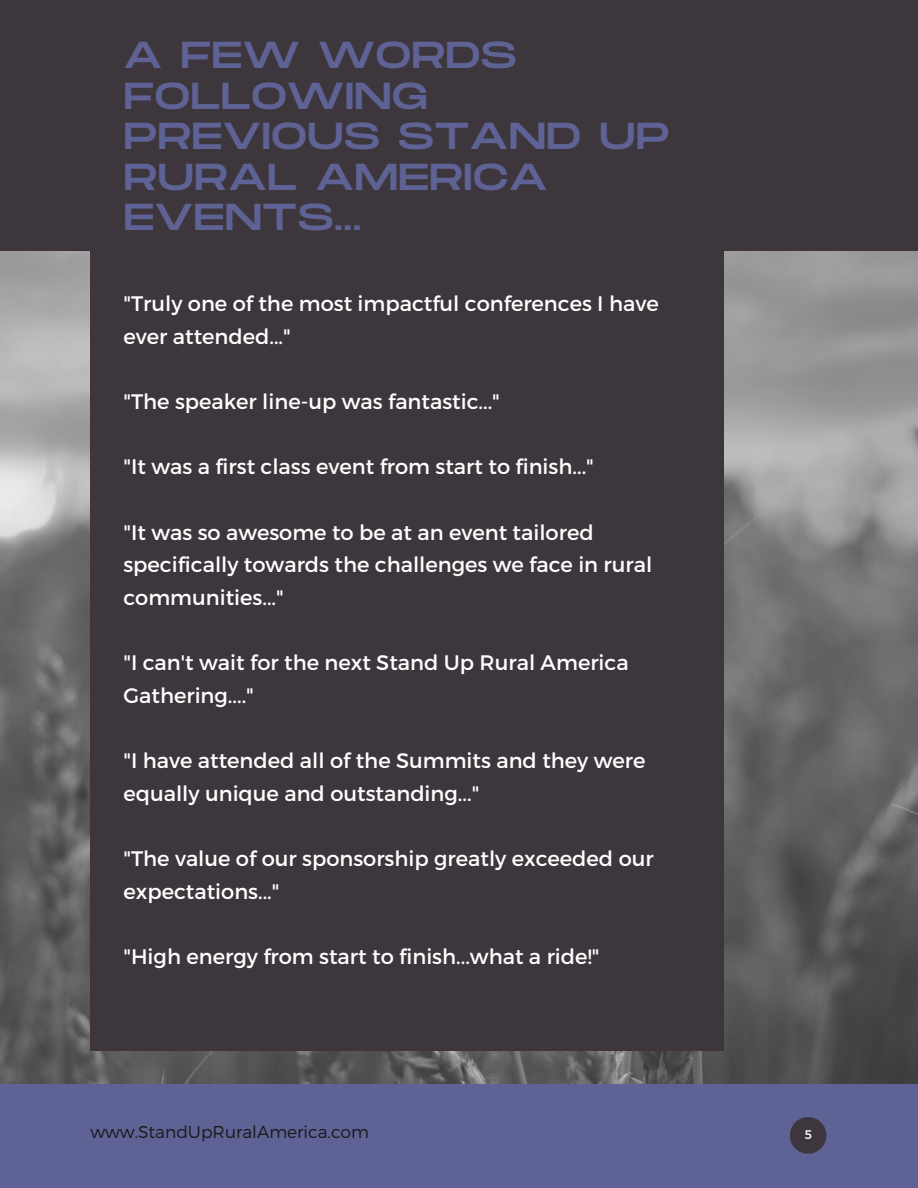
<style>
.page{position:relative;width:918px;height:1188px;background:#3d373d}
.page>*{position:absolute;margin:0;border:0;box-sizing:border-box;transform-origin:0 0}
.t1{font:37.5px/40.5px "Monument Extended";color:#5e6294}
.t2{font:21px/32.7px "Montserrat";color:#fff}
.t3{font:300 17.1px "Montserrat";color:#191919}
.t4{font:12.45px "Montserrat";color:#fff}
</style>
<div class="page">
<img style="left:0;top:251px;width:918px;height:834px">
<div style="left:90px;top:207px;width:634px;height:844px;background:#3d373d"></div>
<div style="left:0;top:1085px;width:918px;height:103px;background:#5e6294"></div>
<svg style="left:790px;top:1117px;width:36px;height:37px"></svg>
<h2 class="t1" style="left:123px;top:37px;width:548px">A FEW WORDS<br>FOLLOWING<br>PREVIOUS STAND UP<br>RURAL AMERICA<br>EVENTS...</h2>
<p class="t2" style="left:123px;top:286px;width:537px">"Truly one of the most impactful conferences I have ever attended..."</p>
<h1 class="t2" style="left:123px;top:384px;width:378px">"The speaker line-up was fantastic..."</h1>
<p class="t2" style="left:123px;top:450px;width:472px">"It was a first class event from start to finish..."</p>
<h2 class="t2" style="left:123px;top:515px;width:530px">"It was so awesome to be at an event tailored specifically towards the challenges we face in rural communities..."</h2>
<h2 class="t2" style="left:123px;top:645px;width:507px">"I can't wait for the next Stand Up Rural America<br>Gathering...."</h2>
<h2 class="t2" style="left:123px;top:743px;width:524px">"I have attended all of the Summits and they were equally unique and outstanding..."</h2>
<h2 class="t2" style="left:123px;top:841px;width:532px">"The value of our sponsorship greatly exceeded our expectations..."</h2>
<h2 class="t2" style="left:123px;top:939px;width:478px">"High energy from start to finish...what a ride!"</h2>
<h2 class="t3" style="left:90px;top:1121px;width:280px">www.StandUpRuralAmerica.com</h2>
<p class="t4" style="left:805px;top:1126px;width:9px">5</p>
</div>
